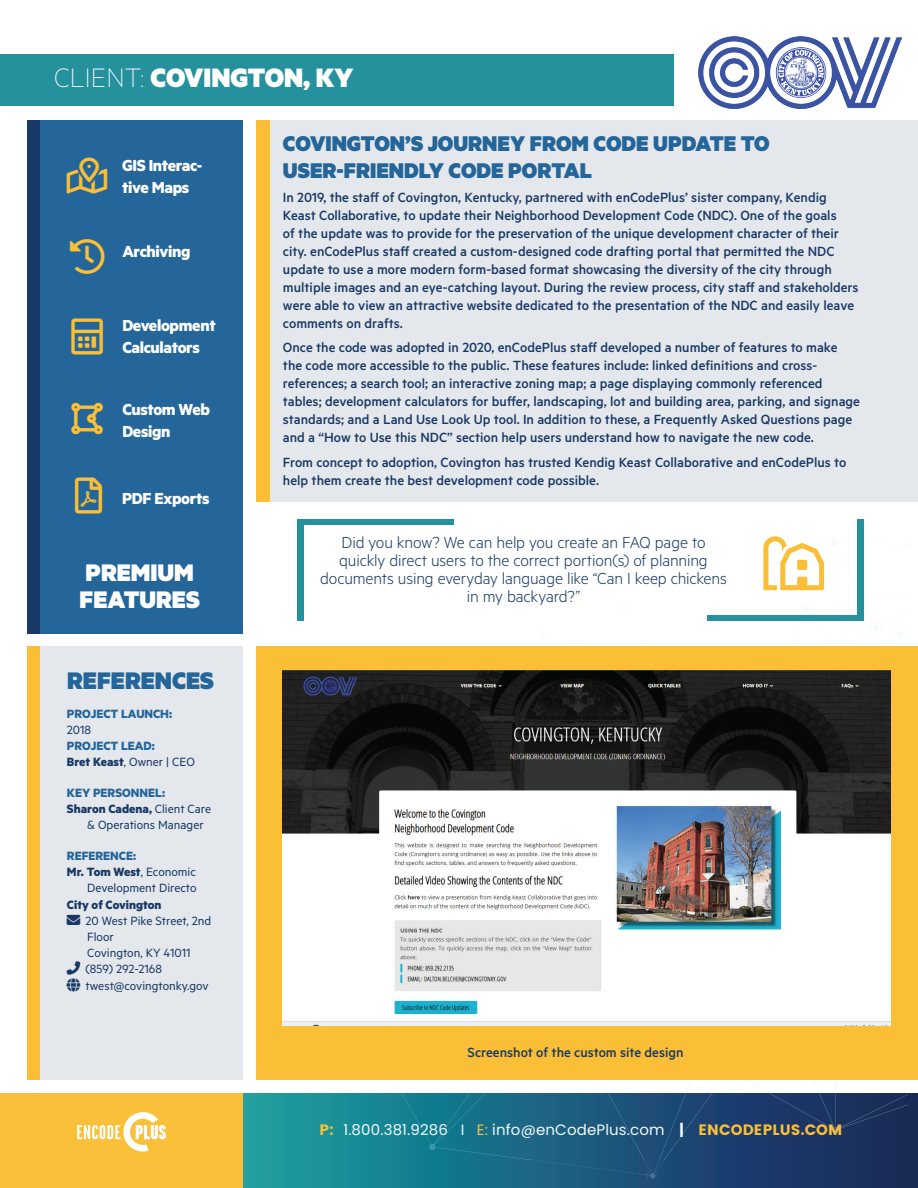
<style>
.page{position:relative;width:918px;height:1188px;background:#fff}
.page>*{position:absolute;margin:0;border:0;box-sizing:border-box;transform-origin:0 0}
.t1{font:900 30px "Metric";color:#fff}
.t2{font:900 27px/27px "Metric";color:#fff}
.t3{font:900 27px "Metric";color:#24659a}
.t4{font:900 24px/27px "Metric";color:#24659a}
.t5{font:300 18px/18px "Metric";letter-spacing:-.01em;color:#173964;text-align:center}
.t6{font:700 18px/21.6px "Metric";letter-spacing:-.02em;color:#fff}
.t7{font:500 15px/18px "Metric";color:#183965}
.t8{font:15px "Poppins";letter-spacing:.01em;color:#f2f7fb}
.t9{font:13.5px "Metric";color:#183965}
.t10{font:700 13.5px/16.2px "Metric";color:#24659a}
.t11{font:700 13.5px "Metric";color:#183965}
.s1{font-weight:100}
.s2{color:#183965}
.s3{font-weight:400;color:#183965}
.s4{font-weight:400}
.s5{color:#fac03a}
.s6{font-style:inherit}
.s7{color:#fabf37}
</style>
<div class="page">
<div style="left:0;top:1094px;width:243px;height:94px;background:#fac03a"></div>
<div style="left:243px;top:1094px;width:675px;height:94px;background:linear-gradient(to right,#199ea2,#1b1f58)"></div>
<svg style="left:342px;top:542px;width:566px;height:637px"></svg>
<img style="left:77px;top:1112px;width:89px;height:40px">
<div style="left:297px;top:520px;width:7px;height:101px;background:#24919d"></div>
<div style="left:297px;top:520px;width:156px;height:5px;background:#24919d"></div>
<div style="left:857px;top:520px;width:7px;height:101px;background:#24919d"></div>
<div style="left:708px;top:615px;width:156px;height:6px;background:#24919d"></div>
<div style="left:0;top:54px;width:673px;height:52px;background:#24919d"></div>
<img style="left:699px;top:37px;width:202px;height:72px">
<div style="left:256px;top:121px;width:14px;height:381px;background:#fabf37"></div>
<div style="left:270px;top:121px;width:648px;height:381px;background:#e4e8ec"></div>
<div style="left:27px;top:647px;width:14px;height:433px;background:#fabf37"></div>
<div style="left:41px;top:647px;width:202px;height:433px;background:#e4e8ec"></div>
<div style="left:27px;top:121px;width:13px;height:513px;background:#183965"></div>
<div style="left:40px;top:121px;width:203px;height:513px;background:#24659a"></div>
<div style="left:256px;top:647px;width:662px;height:433px;background:#fabf37"></div>
<img style="left:283px;top:671px;width:608px;height:355px">
<svg style="left:763px;top:542px;width:61px;height:48px"></svg>
<h1 class="t1" style="left:54px;top:59px;width:301px"><span class="s1">CLIENT:</span> COVINGTON, KY</h1>
<p class="t6" style="left:122px;top:154px;width:82px">GIS Interac&shy;tive Maps</p>
<p class="t6" style="left:122px;top:240px;width:70px">Archiving</p>
<p class="t6" style="left:122px;top:314px;width:95px">Development<br>Calculators</p>
<p class="t6" style="left:122px;top:398px;width:89px">Custom Web<br>Design</p>
<p class="t6" style="left:122px;top:487px;width:89px">PDF Exports</p>
<h2 class="t2" style="left:80px;top:558px;width:122px">PREMIUM<br>FEATURES</h2>
<h2 class="t3" style="left:67px;top:664px;width:148px">REFERENCES</h2>
<p class="t10" style="left:67px;top:705px;width:107px">PROJECT LAUNCH:</p>
<p class="t9" style="left:67px;top:722px;width:26px">2018</p>
<p class="t10" style="left:67px;top:738px;width:130px">PROJECT LEAD:<br><span class="s2">Bret Keast</span><span class="s3">, Owner | CEO</span></p>
<p class="t10" style="left:67px;top:784px;width:100px">KEY PERSONNEL:</p>
<p class="t11" style="left:67px;top:801px;width:146px">Sharon Cadena, <span class="s4">Client Care</span></p>
<p class="t9" style="left:87px;top:817px;width:118px">&amp; Operations Manager</p>
<p class="t10" style="left:67px;top:847px;width:71px">REFERENCE:</p>
<p class="t11" style="left:67px;top:864px;width:130px">Mr. Tom West<span class="s4">, Economic</span></p>
<p class="t9" style="left:87px;top:880px;width:111px">Development Directo</p>
<p class="t11" style="left:67px;top:896px;width:96px">City of Covington</p>
<p class="t9" style="left:67px;top:913px;width:146px">✉ 20 West Pike Street, 2nd</p>
<p class="t9" style="left:87px;top:929px;width:28px">Floor</p>
<p class="t9" style="left:87px;top:945px;width:105px">Covington, KY 41011</p>
<p class="t9" style="left:86px;top:961px;width:78px">(859) 292-2168</p>
<p class="t9" style="left:86px;top:978px;width:125px">twest@covingtonky.gov</p>
<h3 class="t4" style="left:283px;top:129px;width:488px">COVINGTON’S JOURNEY FROM CODE UPDATE TO<br>USER-FRIENDLY CODE PORTAL</h3>
<p class="t7" style="left:283px;top:188px;width:577px">In 2019, the staff of Covington, Kentucky, partnered with enCodePlus’ sister company, Kendig Keast Collaborative, to update their Neighborhood Development Code (NDC). One of the goals<br>of the update was to provide for the preservation of the unique development character of their city. enCodePlus staff created a custom-designed code drafting portal that permitted the NDC update to use a more modern form-based format showcasing the diversity of the city through multiple images and an eye-catching layout. During the review process, city staff and stakeholders were able to view an attractive website dedicated to the presentation of the NDC and easily leave comments on drafts.</p>
<p class="t7" style="left:283px;top:338px;width:579px">Once the code was adopted in 2020, enCodePlus staff developed a number of features to make the code more accessible to the public. These features include: linked definitions and cross&shy;references; a search tool; an interactive zoning map; a page displaying commonly referenced tables; development calculators for buffer, landscaping, lot and building area, parking, and signage standards; and a Land Use Look Up tool. In addition to these, a Frequently Asked Questions page and a “How to Use this NDC” section help users understand how to navigate the new code.</p>
<p class="t7" style="left:283px;top:453px;width:565px">From concept to adoption, Covington has trusted Kendig Keast Collaborative and enCodePlus to help them create the best development code possible.</p>
<p class="t5" style="left:320px;top:532px;width:408px">Did you know? We can help you create an FAQ page to quickly direct users to the correct portion(s) of planning documents using everyday language like “Can I keep chickens in my backyard?”</p>
<p class="t7" style="left:468px;top:1043px;width:217px">Screenshot of the custom site design</p>
<p class="t8" style="left:319px;top:1121px;width:525px"><span class="s5">P:</span> 1.800.381.9286 I <span class="s5">E:</span> info@enCodePlus.com <span class="s6">|</span> <span class="s7">ENCODEPLUS.COM</span></p>
</div>
